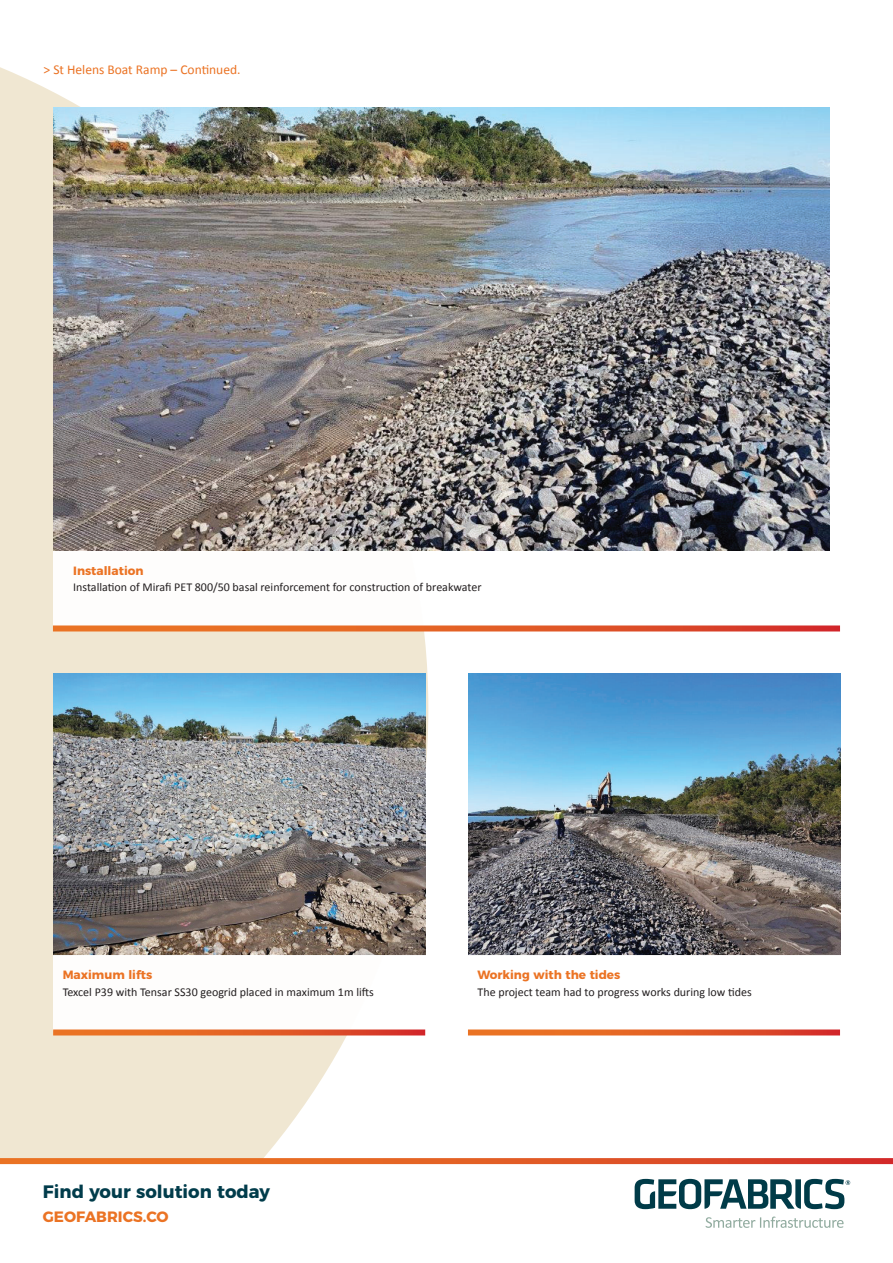
<style>
.page{position:relative;width:893px;height:1263px;background:#fff}
.page>*{position:absolute;margin:0;border:0;box-sizing:border-box;transform-origin:0 0}
.t1{font:700 18px "Montserrat";color:#013c4b}
.t2{font:700 15px "Montserrat";color:#eb7324}
.t3{font:13.5px "Calibri";color:#eb7324}
.t4{font:12px "Calibri";color:#231f20}
.t5{font:700 12px "Montserrat";color:#eb7324}
</style>
<div class="page">
<svg style="left:0;top:67px;width:428px;height:1091px;fill:#f0e7d2"></svg>
<svg style="left:0;top:1158px;width:893px;height:6px"></svg>
<svg style="left:635px;top:1179px;width:215px;height:30px"></svg>
<svg style="left:706px;top:1216px;width:137px;height:12px"></svg>
<img style="left:54px;top:673px;width:371px;height:282px">
<div style="left:53px;top:955px;width:372px;height:76px;background:#fff"></div>
<svg style="left:53px;top:1029px;width:372px;height:6px"></svg>
<img style="left:469px;top:673px;width:371px;height:282px">
<svg style="left:468px;top:1029px;width:372px;height:6px"></svg>
<img style="left:53px;top:107px;width:776px;height:444px">
<div style="left:53px;top:551px;width:787px;height:76px;background:#fff"></div>
<svg style="left:53px;top:625px;width:787px;height:6px"></svg>
<p class="t3" style="left:44px;top:60px;width:198px">&gt; St Helens Boat Ramp – Continued.</p>
<p class="t5" style="left:73px;top:561px;width:72px">Installation</p>
<p class="t4" style="left:73px;top:579px;width:410px">Installation of Mirafi PET 800/50 basal reinforcement for construction of breakwater</p>
<p class="t5" style="left:63px;top:965px;width:91px">Maximum lifts</p>
<p class="t4" style="left:63px;top:983px;width:313px">Texcel P39 with Tensar SS30 geogrid placed in maximum 1m lifts</p>
<h1 class="t1" style="left:43px;top:1177px;width:229px">Find your solution today</h1>
<p class="t2" style="left:43px;top:1204px;width:127px">GEOFABRICS.CO</p>
<p class="t5" style="left:477px;top:965px;width:144px">Working with the tides</p>
<p class="t4" style="left:477px;top:983px;width:276px">The project team had to progress works during low tides</p>
</div>
